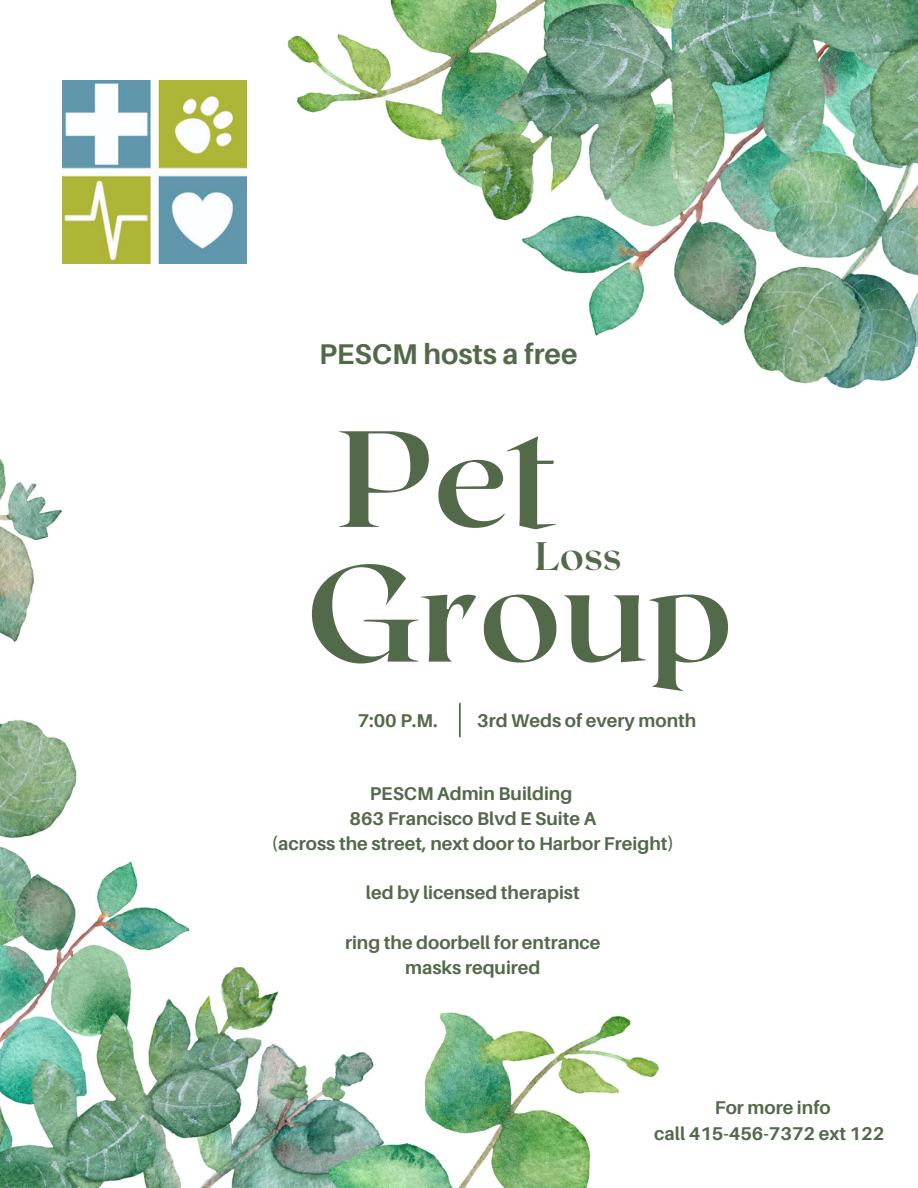
<style>
.page{position:relative;width:918px;height:1188px;background:#fff}
.page>*{position:absolute;margin:0;border:0;box-sizing:border-box;transform-origin:0 0}
.t1{font:700 136.65px "Roxborough CF";color:#526a4a}
.t2{font:700 39.6px "Roxborough CF";color:#526a4a}
.t3{font:700 28.5px "Aileron";color:#526a4a}
.t4{font:700 18.45px/24.8px "Aileron";color:#526a4a;text-align:center}
</style>
<div class="page">
<img style="left:0;top:0;width:918px;height:1188px">
<hr style="left:459px;top:704px;width:2px;height:32px;background:#526a4a">
<img style="left:63px;top:80px;width:183px;height:184px">
<h3 class="t3" style="left:319px;top:336px;width:260px">PESCM hosts a free</h3>
<h1 class="t1" style="left:337px;top:390px;width:224px">Pet</h1>
<h2 class="t2" style="left:535px;top:530px;width:88px">Loss</h2>
<h1 class="t1" style="left:306px;top:525px;width:429px">Group</h1>
<p class="t4" style="left:358px;top:708px;width:81px">7:00 P.M.</p>
<p class="t4" style="left:477px;top:708px;width:221px">3rd Weds of every month</p>
<p class="t4" style="left:271px;top:781px;width:404px">PESCM Admin Building<br>863 Francisco Blvd E Suite A<br>(across the street, next door to Harbor Freight)</p>
<p class="t4" style="left:366px;top:880px;width:215px">led by licensed therapist</p>
<p class="t4" style="left:345px;top:930px;width:257px">ring the doorbell for entrance masks required</p>
<p class="t4" style="left:654px;top:1094px;width:232px;line-height:25.7px">For more info<br>call 415-456-7372 ext 122</p>
</div>
